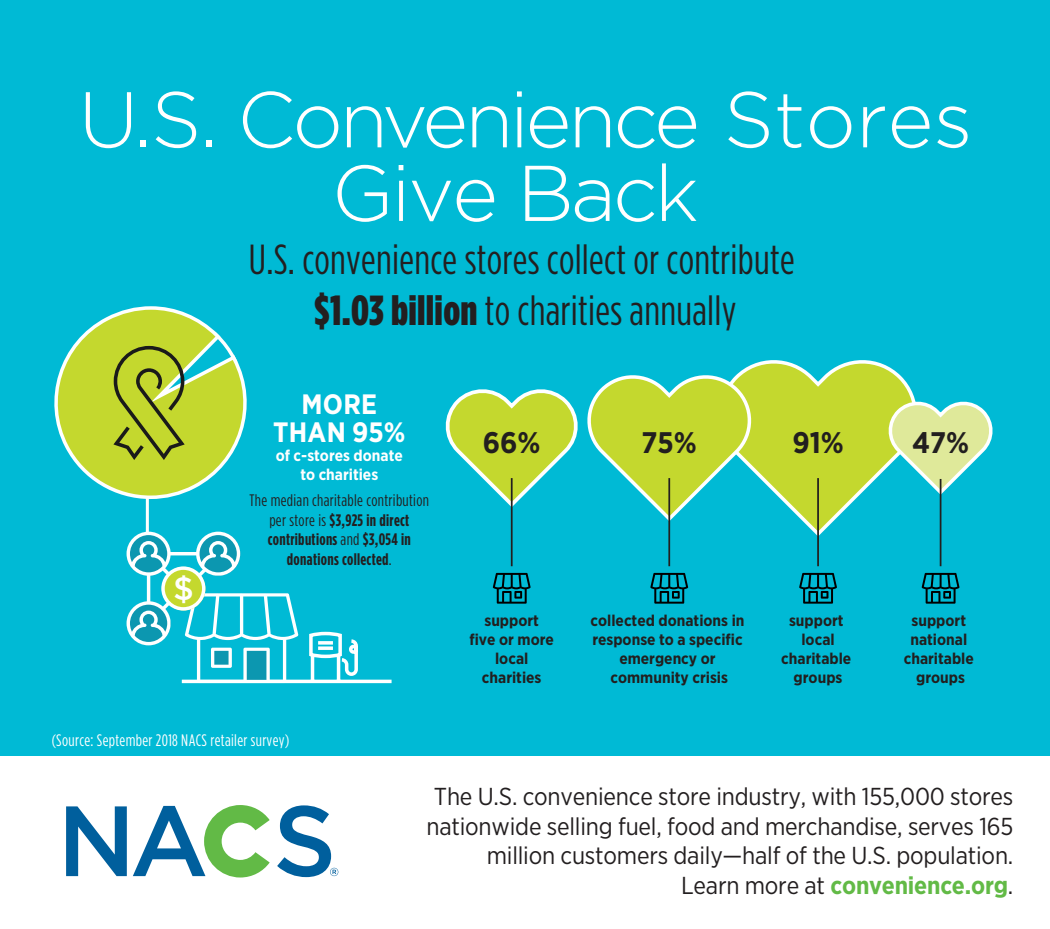
<style>
.page{position:relative;width:1050px;height:929px;background:#fff}
.page>*{position:absolute;margin:0;border:0;box-sizing:border-box;transform-origin:0 0}
.t1{font:300 78.75px/73.5px "Gotham";letter-spacing:-.04em;color:#fff;text-align:center}
.t2{font:42px/50.4px "Gotham Condensed";letter-spacing:.005em;color:#231f20;text-align:center}
.t3{font:500 32.55px "Gotham";color:#fff}
.t4{font:700 29.75px "Gotham Narrow";color:#221f1f}
.t5{font:700 28px/28px "Gotham Narrow";letter-spacing:.01em;color:#fff;text-align:center}
.t6{font:24.5px/29.4px "Gotham Narrow";letter-spacing:-.01em;color:#231f20;text-align:right}
.t7{font:700 16.62px/19.9px "Gotham Condensed";letter-spacing:.02em;color:#231f20;text-align:center}
.t8{font:16.62px "Gotham Condensed";letter-spacing:.02em;color:#fff}
.t9{font:700 15.75px/18.9px "Gotham Narrow";color:#221f1f;text-align:center}
.t10{font:700 15.75px/18.9px "Gotham Narrow";color:#fff;text-align:center}
.s1{font-weight:900}
.s2{font-weight:400}
.s3{font-weight:700;color:#62ba46}
</style>
<div class="page">
<div style="left:0;top:0;width:1050px;height:756px;background:#00bad5"></div>
<hr style="left:146px;top:435px;width:3px;height:97px;background:#fff">
<svg style="left:54px;top:306px;width:193px;height:193px;fill:#c4d82e"></svg>
<svg style="left:127px;top:531px;width:265px;height:153px"></svg>
<svg style="left:113px;top:332px;width:124px;height:128px"></svg>
<svg style="left:66px;top:806px;width:61px;height:70px"></svg>
<svg style="left:133px;top:805px;width:137px;height:72px"></svg>
<svg style="left:277px;top:805px;width:61px;height:72px"></svg>
<hr style="left:817px;top:478px;width:2px;height:88px;background:#221f1f">
<svg style="left:799px;top:573px;width:38px;height:30px"></svg>
<hr style="left:511px;top:478px;width:2px;height:88px;background:#221f1f">
<svg style="left:493px;top:573px;width:38px;height:30px"></svg>
<hr style="left:668px;top:478px;width:2px;height:88px;background:#221f1f">
<svg style="left:650px;top:573px;width:38px;height:30px"></svg>
<svg style="left:445px;top:360px;width:548px;height:174px"></svg>
<hr style="left:940px;top:479px;width:1px;height:87px;background:#221f1f">
<svg style="left:922px;top:573px;width:38px;height:30px"></svg>
<h1 class="t1" style="left:79px;top:81px;width:896px">U.S. Convenience Stores<br>Give Back</h1>
<h2 class="t2" style="left:249px;top:234px;width:547px">U.S. convenience stores collect or contribute <span class="s1">$1.03 billion</span> to charities annually</h2>
<h3 class="t3" style="left:173px;top:566px;width:22px">$</h3>
<p class="t5" style="left:273px;top:390px;width:134px">MORE<br>THAN 95%</p>
<p class="t10" style="left:276px;top:445px;width:129px">of c-stores donate to charities</p>
<p class="t7" style="left:250px;top:489px;width:181px"><span class="s2">The median charitable contribution per store is</span> $3,925 in direct contributions <span class="s2">and</span> $3,054 in donations collected<span class="s2">.</span></p>
<p class="t8" style="left:52px;top:730px;width:239px">(Source: September 2018 NACS retailer survey)</p>
<p class="t4" style="left:483px;top:424px;width:59px">66%</p>
<p class="t4" style="left:792px;top:424px;width:53px">91%</p>
<p class="t4" style="left:642px;top:424px;width:57px">75%</p>
<p class="t4" style="left:912px;top:424px;width:59px">47%</p>
<p class="t9" style="left:469px;top:611px;width:86px">support five or more local charities</p>
<p class="t9" style="left:591px;top:611px;width:156px">collected donations in response to a specific emergency or community crisis</p>
<p class="t9" style="left:904px;top:611px;width:72px">support national charitable groups</p>
<p class="t9" style="left:781px;top:611px;width:72px">support local charitable groups</p>
<p class="t6" style="left:426px;top:781px;width:588px">The U.S. convenience store industry, with 155,000 stores nationwide selling fuel, food and merchandise, serves 165 million customers daily—half of the U.S. population.<br>Learn more at <span class="s3">convenience.org</span>.</p>
</div>
